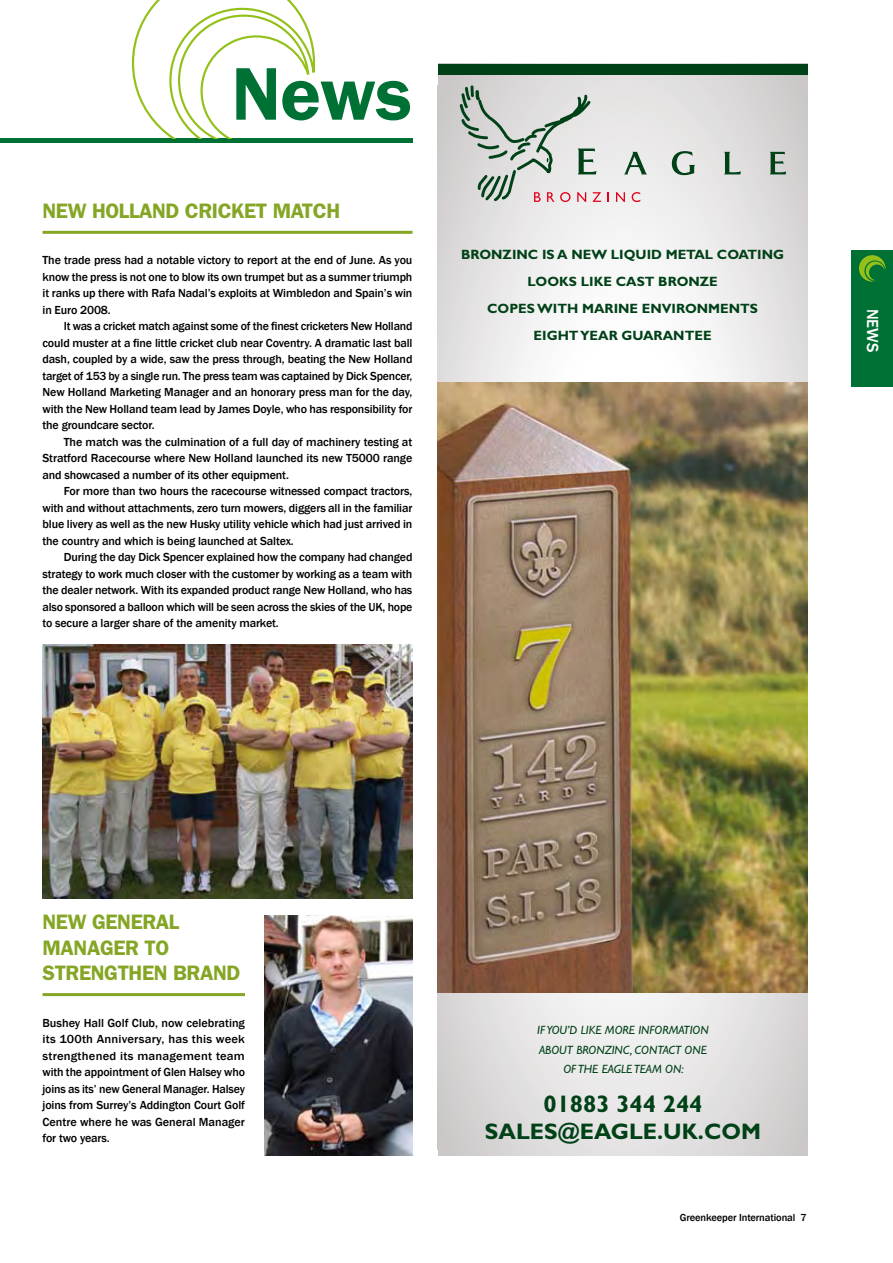
<style>
.page{position:relative;width:893px;height:1263px;background:#fff}
.page>*{position:absolute;margin:0;border:0;box-sizing:border-box;transform-origin:0 0}
.t1{font:600 75px "Franklin Gothic";color:#007135}
.t2{font:700 24px "Gill Sans";color:#004117}
.t3{font:700 22.5px "Gill Sans";color:#004117}
.t4{font:600 21px/25.5px "Franklin Gothic";letter-spacing:-.02em;color:#85a625}
.t5{font:500 16.5px "Franklin Gothic";color:#fff}
.t6{font:700 13.5px/27px "Gill Sans";color:#004117;text-align:center}
.t7{font:500 12px/16.5px "Franklin Gothic";letter-spacing:-.01em;color:#000;text-align:justify}
.t8{font:italic 12px/19.5px "Gill Sans";color:#004117;text-align:center}
.t9{font:500 10.5px "Franklin Gothic";letter-spacing:-.01em;color:#000}
</style>
<div class="page">
<hr style="left:0;top:139px;width:412px;height:4px;background:#007135">
<svg style="left:131px;top:0;width:185px;height:138px"></svg>
<div style="left:852px;top:251px;width:41px;height:136px;background:#007135"></div>
<svg style="left:859px;top:255px;width:26px;height:27px"></svg>
<hr style="left:43px;top:231px;width:369px;height:3px;background:#85a625">
<img style="left:43px;top:644px;width:369px;height:255px">
<hr style="left:43px;top:993px;width:202px;height:3px;background:#85a625">
<img style="left:265px;top:915px;width:147px;height:241px">
<svg style="left:438px;top:74px;width:370px;height:1082px"></svg>
<svg style="left:624px;top:152px;width:23px;height:22px"></svg>
<svg style="left:672px;top:151px;width:23px;height:24px"></svg>
<svg style="left:724px;top:152px;width:17px;height:22px"></svg>
<svg style="left:770px;top:152px;width:16px;height:22px"></svg>
<svg style="left:459px;top:85px;width:142px;height:117px;background:#c5c9c4"></svg>
<svg style="left:607px;top:192px;width:2px;height:10px"></svg>
<svg style="left:616px;top:192px;width:9px;height:10px"></svg>
<svg style="left:632px;top:192px;width:8px;height:10px"></svg>
<img style="left:438px;top:383px;width:370px;height:610px">
<div style="left:438px;top:64px;width:370px;height:10px;background:#004117"></div>
<h1 class="t1" style="left:232px;top:50px;width:182px">News</h1>
<h3 class="t4" style="left:43px;top:198px;width:296px">NEW HOLLAND CRICKET MATCH</h3>
<p class="t7" style="left:43px;top:252px;width:371px">The trade press had a notable victory to report at the end of June. As you know the press is not one to blow its own trumpet but as a summer triumph it ranks up there with Rafa Nadal’s exploits at Wimbledon and Spain’s win in Euro 2008.</p>
<p class="t7" style="left:43px;top:318px;width:371px;text-indent:21px">It was a cricket match against some of the finest cricketers New Holland could muster at a fine little cricket club near Coventry. A dramatic last ball dash, coupled by a wide, saw the press through, beating the New Holland target of 153 by a single run. The press team was captained by Dick Spencer, New Holland Marketing Manager and an honorary press man for the day, with the New Holland team lead by James Doyle, who has responsibility for the groundcare sector.</p>
<p class="t7" style="left:43px;top:434px;width:371px;text-indent:21px">The match was the culmination of a full day of machinery testing at Stratford Racecourse where New Holland launched its new T5000 range and showcased a number of its other equipment.</p>
<p class="t7" style="left:43px;top:483px;width:371px;text-indent:21px">For more than two hours the racecourse witnessed compact tractors, with and without attachments, zero turn mowers, diggers all in the familiar blue livery as well as the new Husky utility vehicle which had just arrived in the country and which is being launched at Saltex.</p>
<p class="t7" style="left:43px;top:549px;width:371px;text-indent:21px">During the day Dick Spencer explained how the company had changed strategy to work much closer with the customer by working as a team with the dealer network. With its expanded product range New Holland, who has also sponsored a balloon which will be seen across the skies of the UK, hope to secure a larger share of the amenity market.</p>
<p class="t6" style="left:461px;top:241px;width:325px">BRONZINC IS A NEW LIQUID METAL COATING<br>LOOKS LIKE CAST BRONZE<br>COPES WITH MARINE ENVIRONMENTS<br>EIGHT YEAR GUARANTEE</p>
<h3 class="t5" style="left:883px;top:309px;width:45px;rotate:90deg">NEWS</h3>
<h3 class="t4" style="left:43px;top:909px;width:199px">NEW GENERAL<br>MANAGER TO<br>STRENGTHEN BRAND</h3>
<p class="t7" style="left:43px;top:1014px;width:204px">Bushey Hall Golf Club, now celebrating its 100th Anniversary, has this week strengthened its management team with the appointment of Glen Halsey who joins as its’ new General Manager. Halsey joins from Surrey’s Addington Court Golf Centre where he was General Manager for two years.</p>
<p class="t8" style="left:537px;top:1020px;width:173px">IF YOU’D LIKE MORE INFORMATION<br>ABOUT BRONZINC, CONTACT ONE<br>OF THE EAGLE TEAM ON:</p>
<h2 class="t2" style="left:543px;top:1089px;width:161px">01883 344 244</h2>
<h3 class="t3" style="left:485px;top:1118px;width:278px">SALES@EAGLE.UK.COM</h3>
<p class="t9" style="left:680px;top:1211px;width:128px">Greenkeeper International 7</p>
</div>
